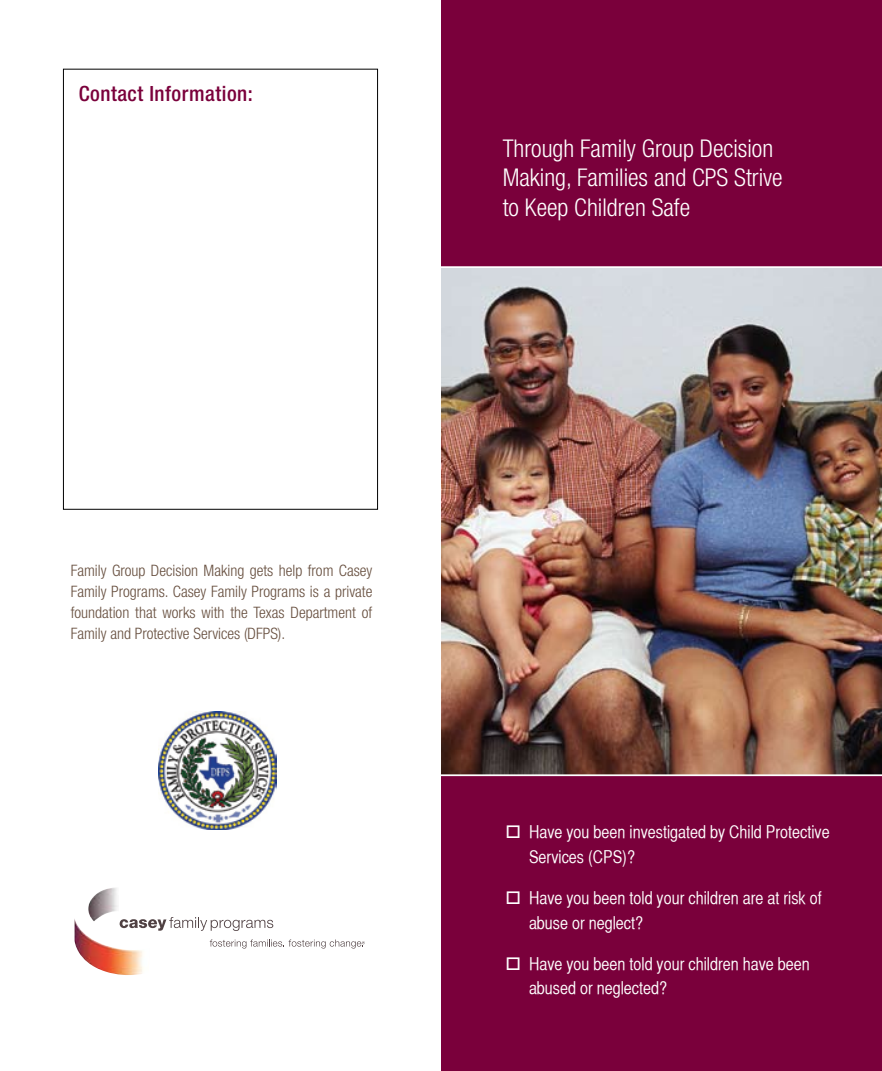
<style>
.page{position:relative;width:882px;height:1071px;background:#fff}
.page>*{position:absolute;margin:0;border:0;box-sizing:border-box;transform-origin:0 0}
.BC{font:300 condensed 24.5px/29.4px "Helvetica Neue LT Std";color:#fff}
.headlines{font:500 condensed 21px "Helvetica Neue";letter-spacing:.025em;color:#7a003b}
.t1{font:17.5px/24.5px "Helvetica CY Plain";color:#fff}
.BC-2{font:300 condensed 15.75px/21px "Helvetica Neue LT Std";color:#674f3f;text-align:justify}
</style>
<div class="page">
<img style="left:441px;top:268px;width:441px;height:506px">
<div style="left:441px;top:0;width:441px;height:266px;background:#7a003b"></div>
<div style="left:441px;top:776px;width:441px;height:295px;background:#7a003b"></div>
<img style="left:159px;top:712px;width:117px;height:118px">
<div style="left:63px;top:69px;width:315px;height:441px;border:1px solid #000"></div>
<svg style="left:150px;top:917px;width:123px;height:14px"></svg>
<img style="left:74px;top:888px;width:76px;height:87px">
<svg style="left:210px;top:940px;width:155px;height:9px"></svg>
<p class="headlines" style="left:79px;top:81px;width:176px">Contact Information:</p>
<p class="BC" style="left:503px;top:133px;width:282px">Through Family Group Decision<br>Making, Families and CPS Strive to Keep Children Safe</p>
<p class="BC-2" style="left:71px;top:560px;width:303px">Family Group Decision Making gets help from Casey Family Programs. Casey Family Programs is a private foundation that works with the Texas Department of Family and Protective Services (DFPS).</p>
<p class="t1" style="left:529px;top:820px;width:302px;text-indent:-24px">□ Have you been investigated by Child Protective<br>Services (CPS)?</p>
<p class="t1" style="left:529px;top:886px;width:294px;text-indent:-24px">□ Have you been told your children are at risk of abuse or neglect?</p>
<p class="t1" style="left:529px;top:952px;width:282px;text-indent:-24px">□ Have you been told your children have been abused or neglected?</p>
</div>
